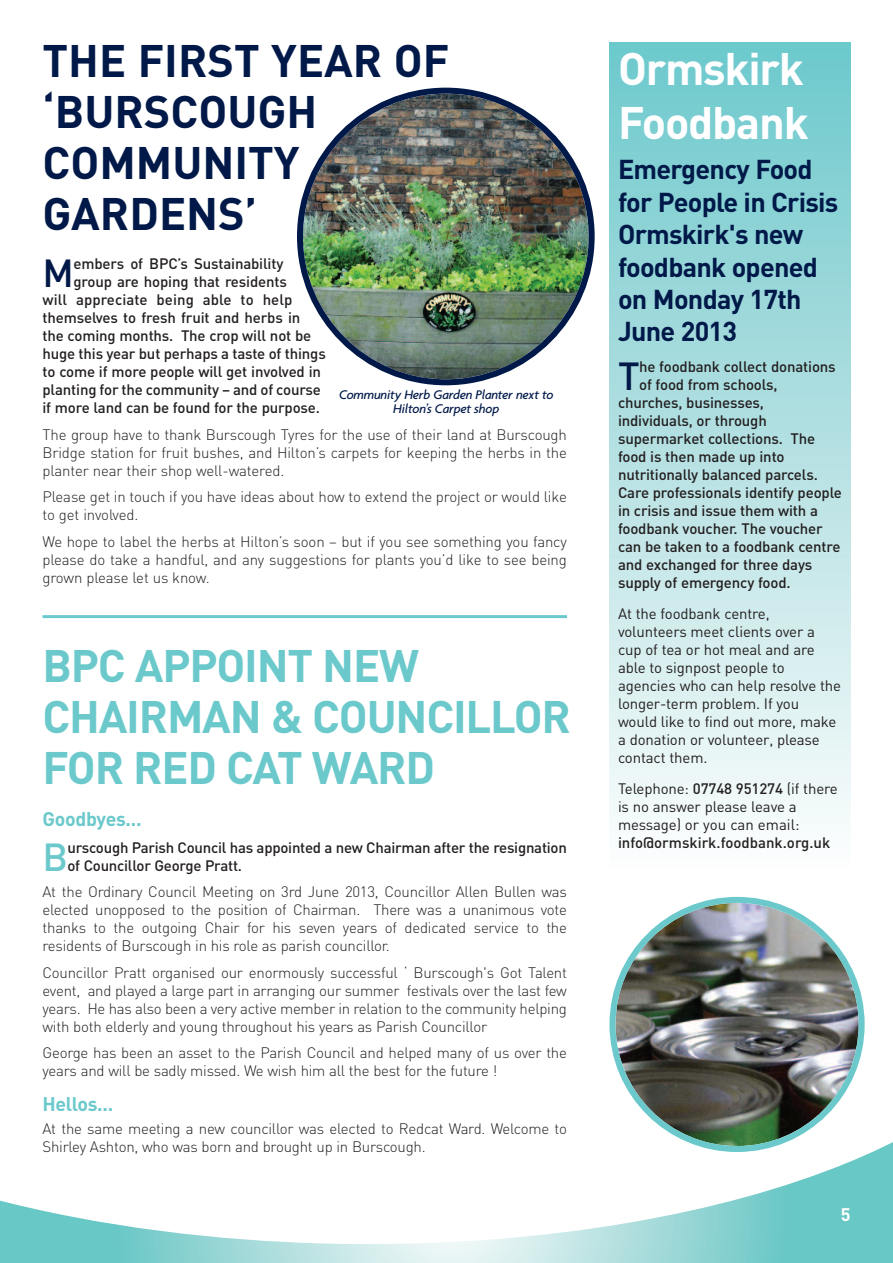
<style>
.page{position:relative;width:893px;height:1263px;background:#fff}
.page>*{position:absolute;margin:0;border:0;box-sizing:border-box;transform-origin:0 0}
.t1{font:700 45px/51px "DIN";letter-spacing:-.025em;color:#6bc9cc}
.t2{font:700 45px/51px "DIN";color:#001949}
.t3{font:700 45px/54px "DIN";letter-spacing:-.025em;color:#fff}
.t4{font:500 38.7px "DIN";color:#001949}
.t5{font:500 38.7px "DIN";color:#6bc9cc}
.t6{font:700 27px/32.4px "DIN";letter-spacing:-.025em;color:#001949}
.t7{font:700 19.5px "DIN";letter-spacing:-.015em;color:#6bc9cc}
.t8{font:700 18px "DIN";color:#fff}
.t9{font:300 15px/18px "DIN";letter-spacing:-.015em;color:#231f20;text-align:justify}
.t10{font:500 15px/18px "DIN";letter-spacing:-.01em;color:#231f20}
.t11{font:15px/18px "DIN";letter-spacing:-.01em;color:#231f20}
.t12{font:italic 500 13.5px/13.5px "Agenda";letter-spacing:-.015em;color:#001949;text-align:center}
.s1{font-weight:500}
</style>
<div class="page">
<svg style="left:0;top:1142px;width:893px;height:121px"></svg>
<hr style="left:43px;top:615px;width:524px;height:3px;background:#6bc9cc">
<div style="left:609px;top:43px;width:241px;height:824px;background:linear-gradient(to bottom,#6ec8cb,#fdfcfc)"></div>
<img style="left:297px;top:88px;width:298px;height:297px">
<img style="left:609px;top:897px;width:256px;height:255px">
<h1 class="t2" style="left:43px;top:39px;width:408px">THE FIRST YEAR OF ‘BURSCOUGH<br>COMMUNITY<br>GARDENS’</h1>
<h2 class="t4" style="left:43px;top:260px;width:33px">M</h2>
<p class="t10" style="left:73px;top:256px;width:211px">embers of BPC’s Sustainability</p>
<p class="t10" style="left:73px;top:274px;width:215px">group are hoping that residents</p>
<p class="t10" style="left:43px;top:292px;width:251px">will appreciate being able to help</p>
<p class="t10" style="left:43px;top:310px;width:259px">themselves to fresh fruit and herbs in</p>
<p class="t10" style="left:43px;top:328px;width:270px">the coming months. The crop will not be</p>
<p class="t10" style="left:43px;top:346px;width:285px">huge this year but perhaps a taste of things</p>
<p class="t10" style="left:43px;top:364px;width:280px">to come if more people will get involved in</p>
<p class="t10" style="left:43px;top:382px;width:280px">planting for the community – and of course</p>
<p class="t10" style="left:43px;top:400px;width:279px">if more land can be found for the purpose.</p>
<p class="t9" style="left:43px;top:427px;width:526px">The group have to thank Burscough Tyres for the use of their land at Burscough Bridge station for fruit bushes, and Hilton’s carpets for keeping the herbs in the planter near their shop well-watered.</p>
<p class="t9" style="left:43px;top:490px;width:526px">Please get in touch if you have ideas about how to extend the project or would like to get involved.</p>
<p class="t9" style="left:43px;top:534px;width:526px">We hope to label the herbs at Hilton’s soon – but if you see something you fancy please do take a handful, and any suggestions for plants you’d like to see being grown please let us know.</p>
<p class="t12" style="left:339px;top:388px;width:216px">Community Herb Garden Planter next to<br>Hilton’s Carpet shop</p>
<h1 class="t1" style="left:43px;top:645px;width:530px">BPC APPOINT NEW<br>CHAIRMAN &amp; COUNCILLOR<br>FOR RED CAT WARD</h1>
<h3 class="t7" style="left:43px;top:812px;width:101px">Goodbyes...</h3>
<h2 class="t5" style="left:43px;top:843px;width:27px">B</h2>
<p class="t10" style="left:67px;top:840px;width:501px">urscough Parish Council has appointed a new Chairman after the resignation of Councillor George Pratt.</p>
<p class="t9" style="left:43px;top:885px;width:526px">At the Ordinary Council Meeting on 3rd June 2013, Councillor Allen Bullen was elected unopposed to the position of Chairman. There was a unanimous vote thanks to the outgoing Chair for his seven years of dedicated service to the residents of Burscough in his role as parish councillor.</p>
<p class="t9" style="left:43px;top:965px;width:526px">Councillor Pratt organised our enormously successful ‘ Burscough's Got Talent event, and played a large part in arranging our summer festivals over the last few years. He has also been a very active member in relation to the community helping with both elderly and young throughout his years as Parish Councillor</p>
<p class="t9" style="left:43px;top:1046px;width:526px">George has been an asset to the Parish Council and helped many of us over the years and will be sadly missed. We wish him all the best for the future !</p>
<h3 class="t7" style="left:43px;top:1097px;width:72px">Hellos...</h3>
<p class="t9" style="left:43px;top:1121px;width:526px">At the same meeting a new councillor was elected to Redcat Ward. Welcome to<br>Shirley Ashton, who was born and brought up in Burscough.</p>
<h1 class="t3" style="left:618px;top:46px;width:192px">Ormskirk<br>Foodbank</h1>
<h3 class="t6" style="left:618px;top:156px;width:222px">Emergency Food for People in Crisis<br>Ormskirk's new foodbank opened on Monday 17th<br>June 2013</h3>
<h2 class="t4" style="left:618px;top:363px;width:23px">T</h2>
<p class="t10" style="left:639px;top:359px;width:198px">he foodbank collect donations</p>
<p class="t10" style="left:639px;top:377px;width:140px">of food from schools,</p>
<p class="t10" style="left:618px;top:395px;width:147px">churches, businesses,</p>
<p class="t10" style="left:618px;top:413px;width:150px">individuals, or through</p>
<p class="t10" style="left:618px;top:431px;width:199px">supermarket collections. The</p>
<p class="t10" style="left:618px;top:449px;width:168px">food is then made up into</p>
<p class="t10" style="left:618px;top:467px;width:201px">nutritionally balanced parcels.</p>
<p class="t10" style="left:618px;top:485px;width:225px">Care professionals identify people</p>
<p class="t10" style="left:618px;top:503px;width:201px">in crisis and issue them with a</p>
<p class="t10" style="left:618px;top:521px;width:206px">foodbank voucher. The voucher</p>
<p class="t10" style="left:618px;top:539px;width:224px">can be taken to a foodbank centre</p>
<p class="t10" style="left:618px;top:557px;width:196px">and exchanged for three days</p>
<p class="t10" style="left:618px;top:575px;width:174px">supply of emergency food.</p>
<p class="t11" style="left:618px;top:606px;width:225px">At the foodbank centre, volunteers meet clients over a cup of tea or hot meal and are able to signpost people to agencies who can help resolve the longer-term problem. If you would like to find out more, make a donation or volunteer, please contact them.</p>
<p class="t11" style="left:618px;top:781px;width:221px">Telephone: <span class="s1">07748 951274</span> (if there is no answer please leave a message) or you can email:</p>
<p class="t10" style="left:618px;top:835px;width:214px">info@ormskirk.foodbank.org.uk</p>
<p class="t8" style="left:841px;top:1208px;width:11px">5</p>
</div>
